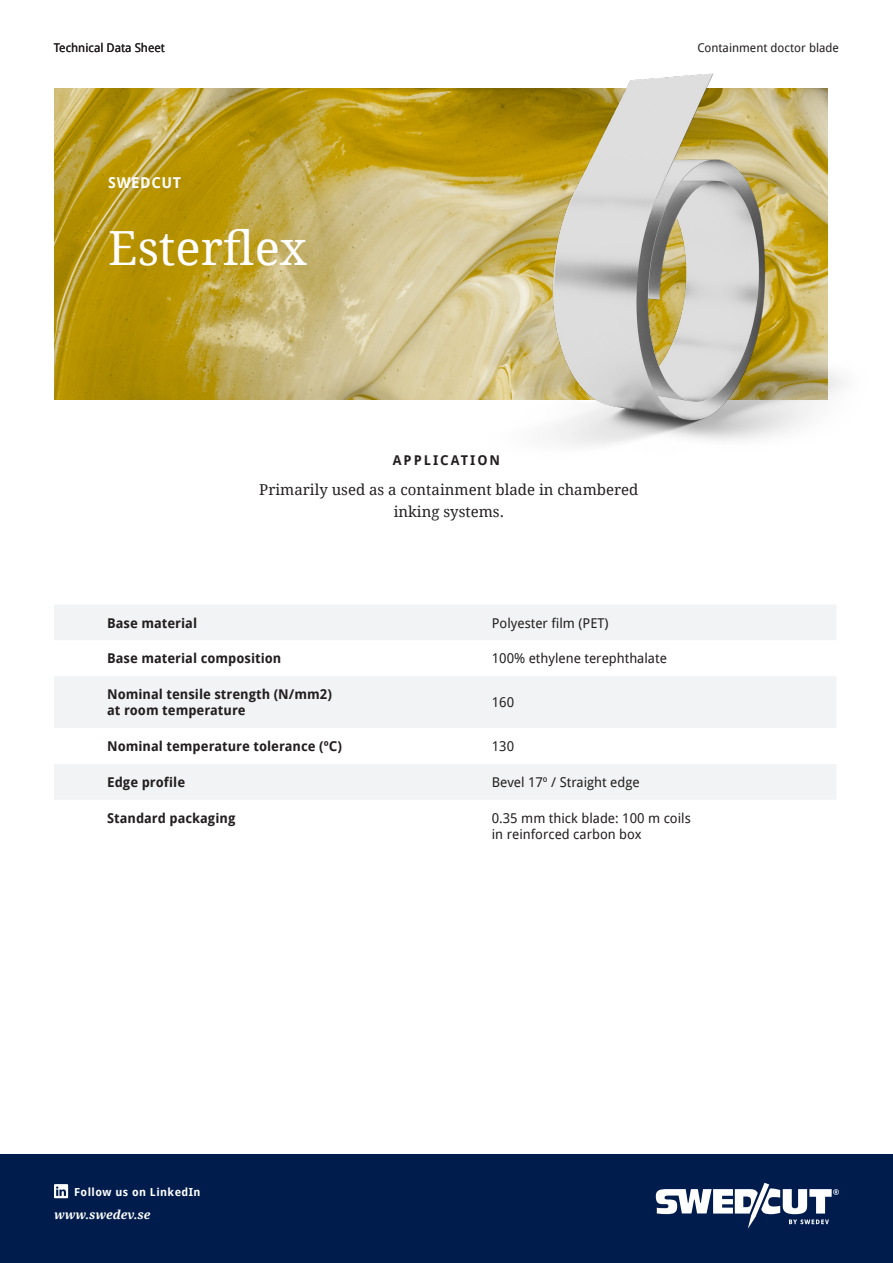
<style>
.page{position:relative;width:893px;height:1263px;background:#fff}
.page>*{position:absolute;margin:0;border:0;box-sizing:border-box;transform-origin:0 0}
.t1{font:47.1px "Droid Serif";color:#fff}
.t2{font:15px/22.5px "Droid Serif";color:#231f20;text-align:center}
.t3{font:700 15px "Droid Sans";letter-spacing:.04em;color:#fff}
.t4{font:700 13.5px/16.2px "Droid Sans";color:#231f20}
.t5{font:13.5px/16.2px "Droid Sans";color:#231f20}
.t6{font:700 13.5px "Droid Sans";letter-spacing:.15em;color:#231f20}
.t7{font:italic 700 12.3px "Droid Serif";color:#fff}
.t8{font:12px "Droid Sans";color:#231f20}
.t9{font:700 11.1px "Droid Sans";letter-spacing:.04em;color:#fff}
</style>
<div class="page">
<div style="left:0;top:1154px;width:893px;height:109px;background:#001c4c"></div>
<svg style="left:656px;top:1183px;width:183px;height:46px"></svg>
<svg style="left:54px;top:1184px;width:14px;height:14px"></svg>
<img style="left:54px;top:88px;width:425px;height:312px">
<img style="left:479px;top:73px;width:364px;height:373px">
<div style="left:54px;top:605px;width:782px;height:35px;background:#f2f3f4"></div>
<svg style="left:54px;top:677px;width:782px;height:123px;fill:#f2f3f4"></svg>
<p class="t8" style="left:54px;top:39px;width:113px">Technical Data Sheet</p>
<p class="t3" style="left:108px;top:172px;width:74px">SWEDCUT</p>
<p class="t1" style="left:108px;top:216px;width:200px">Esterflex</p>
<p class="t8" style="left:697px;top:39px;width:143px">Containment doctor blade</p>
<p class="t6" style="left:393px;top:451px;width:109px">APPLICATION</p>
<p class="t2" style="left:259px;top:478px;width:381px">Primarily used as a containment blade in chambered inking systems.</p>
<p class="t4" style="left:107px;top:614px;width:92px">Base material</p>
<p class="t5" style="left:492px;top:614px;width:118px">Polyester film (PET)</p>
<p class="t4" style="left:107px;top:650px;width:176px">Base material composition</p>
<p class="t5" style="left:492px;top:650px;width:177px">100% ethylene terephthalate</p>
<p class="t4" style="left:107px;top:686px;width:226px">Nominal tensile strength (N/mm2) at room temperature</p>
<p class="t5" style="left:492px;top:694px;width:24px">160</p>
<p class="t4" style="left:107px;top:738px;width:236px">Nominal temperature tolerance (ºC)</p>
<p class="t5" style="left:492px;top:738px;width:24px">130</p>
<p class="t4" style="left:107px;top:774px;width:80px">Edge profile</p>
<p class="t5" style="left:492px;top:774px;width:149px">Bevel 17º / Straight edge</p>
<p class="t4" style="left:107px;top:810px;width:130px">Standard packaging</p>
<p class="t5" style="left:492px;top:810px;width:201px">0.35 mm thick blade: 100 m coils in reinforced carbon box</p>
<p class="t9" style="left:74px;top:1184px;width:128px">Follow us on LinkedIn</p>
<p class="t7" style="left:54px;top:1207px;width:98px">www.swedev.se</p>
</div>
